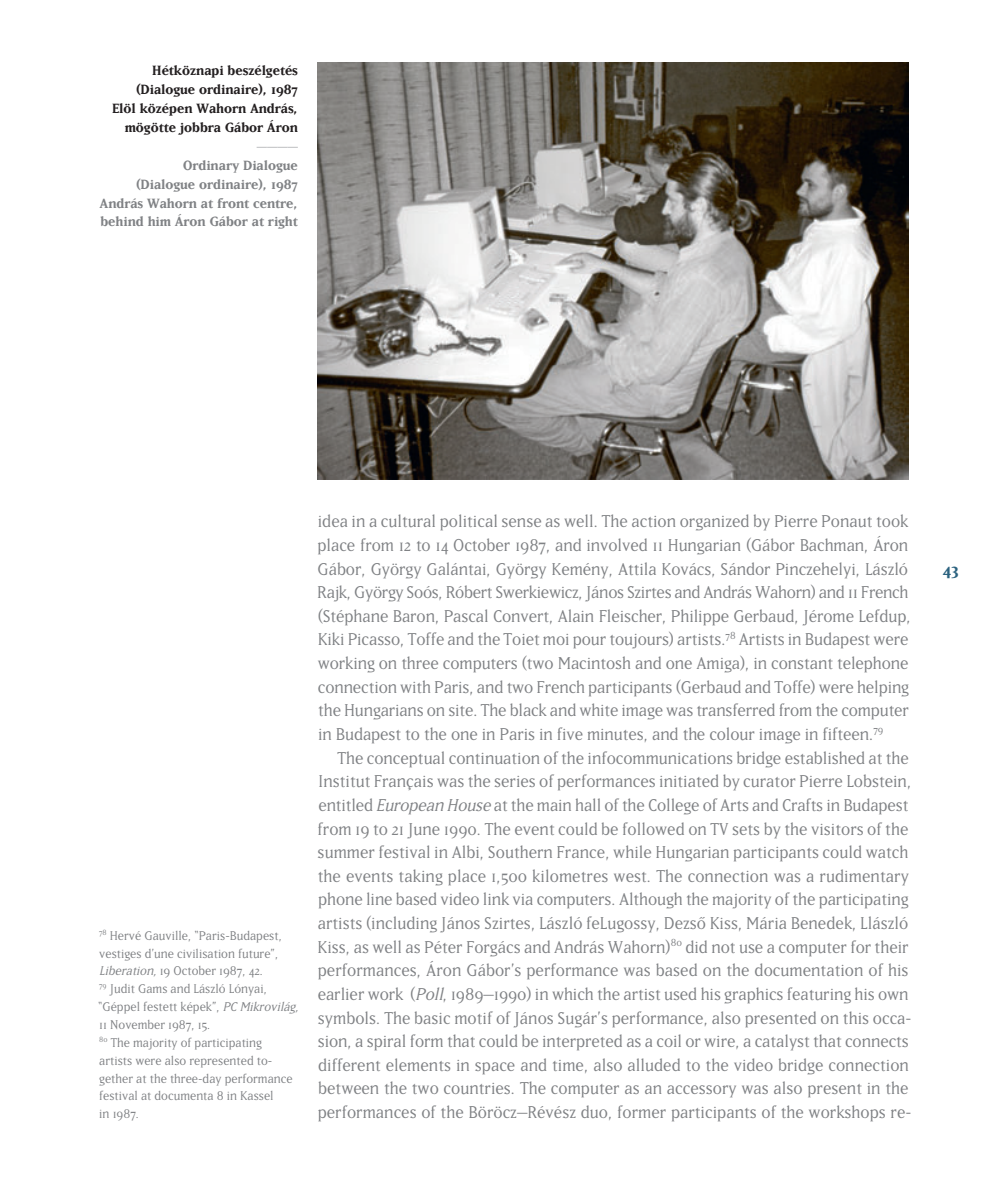
<style>
.page{position:relative;width:993px;height:1191px;background:#fff}
.page>*{position:absolute;margin:0;border:0;box-sizing:border-box;transform-origin:0 0}
.t1{font:20.12px/23.6px "Matrix";letter-spacing:-.005em;color:#808285}
.t2{font:700 19.25px "Matrix";color:#2b627f}
.t3{font:700 15.75px/18.9px "Matrix";color:#231f20;text-align:right}
.t4{font:700 15.75px/18.9px "Matrix";color:#808285;text-align:right}
.t5{font:700 15.75px "Matrix";color:#bcbdc0}
.t6{font:14.88px/17.8px "Matrix";color:#808285}
.s1{font-style:italic}
</style>
<div class="page">
<img style="left:317px;top:63px;width:591px;height:417px">
<p class="t3" style="left:112px;top:60px;width:187px">Hétköznapi beszélgetés (Dialogue ordinaire), 1987<br>Elöl középen Wahorn András, mögötte jobbra Gábor Áron</p>
<p class="t5" style="left:257px;top:136px;width:42px">––––</p>
<p class="t4" style="left:100px;top:155px;width:199px">Ordinary Dialogue<br>(Dialogue ordinaire), 1987<br>András Wahorn at front centre, behind him Áron Gábor at right</p>
<p class="t6" style="left:98px;top:925px;width:204px"><sup>78</sup> Hervé Gauville, “Paris-Budapest, vestiges d’une civilisation future”,<br><span class="s1">Liberation,</span>19 October 1987, 42.<br><sup>79</sup> Judit Gams and László Lónyai, “Géppel festett képek”, <span class="s1">PC Mikrovilág,<br></span>11 November 1987, 15.<br><sup>80</sup> The majority of participating<br>artists were also represented to&shy;gether at the three-day performance festival at documenta 8 in Kassel<br>in 1987.</p>
<p class="t1" style="left:317px;top:508px;width:595px">idea in a cultural political sense as well. The action organized by Pierre Ponaut took place from 12 to 14 October 1987, and involved 11 Hungarian (Gábor Bachman, Áron Gábor, György Galántai, György Kemény, Attila Kovács, Sándor Pinczehelyi, László Rajk, György Soós, Róbert Swerkiewicz, János Szirtes and András Wahorn) and 11 French (Stéphane Baron, Pascal Convert, Alain Fleischer, Philippe Gerbaud, Jérome Lefdup, Kiki Picasso, Toffe and the Toiet moi pour toujours) artists.<sup>78</sup> Artists in Budapest were working on three computers (two Macintosh and one Amiga), in constant telephone connection with Paris, and two French participants (Gerbaud and Toffe) were helping the Hungarians on site. The black and white image was transferred from the computer in Budapest to the one in Paris in five minutes, and the colour image in fifteen.<sup>79</sup></p>
<p class="t1" style="left:317px;top:745px;width:595px;text-indent:20px">The conceptual continuation of the infocommunications bridge established at the Institut Français was the series of performances initiated by curator Pierre Lobstein, entitled <span class="s1">European House</span>at the main hall of the College of Arts and Crafts in Budapest from 19 to 21 June 1990. The event could be followed on TV sets by the visitors of the summer festival in Albi, Southern France, while Hungarian participants could watch the events taking place 1,500 kilometres west. The connection was a rudimentary phone line based video link via computers. Although the majority of the participating artists (including János Szirtes, László feLugossy, Dezs¤ Kiss, Mária Benedek, Llászló Kiss, as well as Péter Forgács and András Wahorn)<sup>80</sup> did not use a computer for their performances, Áron Gábor’s performance was based on the documentation of his earlier work (<span class="s1">Poll</span>, 1989–1990) in which the artist used his graphics featuring his own symbols. The basic motif of János Sugár’s performance, also presented on this occa&shy;sion, a spiral form that could be interpreted as a coil or wire, a catalyst that connects different elements in space and time, also alluded to the video bridge connection between the two countries. The computer as an accessory was also present in the performances of the Böröcz–Révész duo, former participants of the workshops re-</p>
<p class="t2" style="left:942px;top:556px;width:17px">43</p>
</div>
